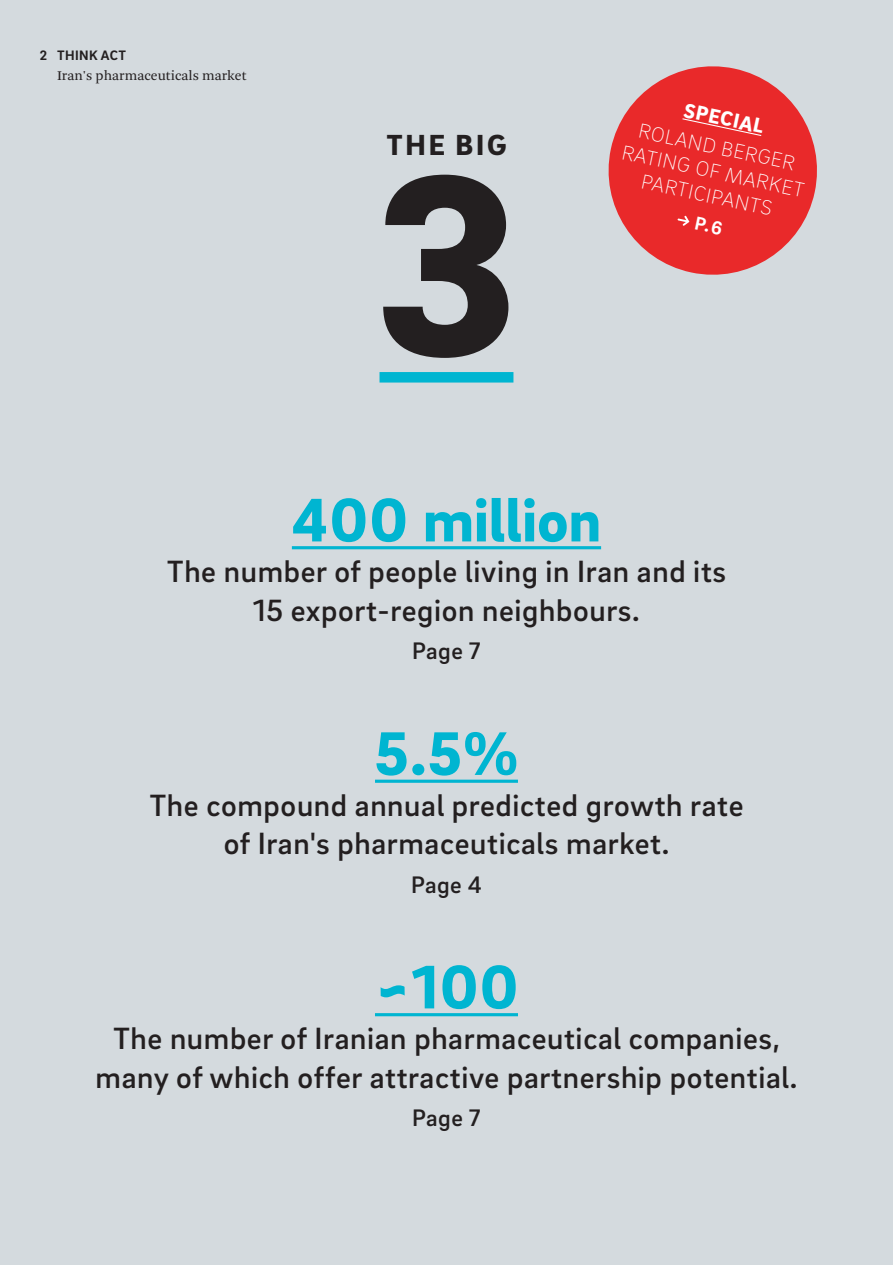
<style>
.page{position:relative;width:893px;height:1265px;background:#d4dade}
.page>*{position:absolute;margin:0;border:0;box-sizing:border-box;transform-origin:0 0}
.t1{font:900 262.5px "Brix Sans";color:#231f20}
.t2{font:900 63px "Brix Sans";color:#00b5d1}
.t3{font:500 31.5px/38.5px "Brix Sans";letter-spacing:.02em;color:#231f20;text-align:center}
.t4{font:900 29.75px "Brix Sans";letter-spacing:.095em;color:#231f20}
.t5{font:500 24.5px "Brix Sans";letter-spacing:.02em;color:#231f20}
.t6{font:200 21px/24.5px "Brix Sans";color:#fff;text-align:center}
.t7{font:900 21px "Brix Sans";color:#fff}
.t8{font:14px "Arnhem Pro Blond";color:#231f20}
.t9{font:700 14px "Brix Sans";letter-spacing:.03em;color:#231f20}
</style>
<div class="page">
<div style="left:379px;top:372px;width:134px;height:11px;background:#00b5d1"></div>
<hr style="left:292px;top:546px;width:309px;height:3px;background:#00b5d1">
<hr style="left:375px;top:780px;width:143px;height:3px;background:#00b5d1">
<hr style="left:375px;top:1013px;width:143px;height:3px;background:#00b5d1">
<svg style="left:608px;top:66px;width:209px;height:209px;fill:#e9292a"></svg>
<svg style="left:681px;top:118px;width:81px;height:19px;background:#ea3435"></svg>
<svg style="left:677px;top:216px;width:12px;height:10px"></svg>
<svg style="left:695px;top:217px;width:28px;height:18px"></svg>
<p class="t9" style="left:40px;top:46px;width:88px">2 THINK ACT</p>
<p class="t8" style="left:57px;top:67px;width:191px">Iran's pharmaceuticals market</p>
<p class="t4" style="left:386px;top:126px;width:122px">THE BIG</p>
<h1 class="t1" style="left:375px;top:93px;width:145px">3</h1>
<p class="t7" style="left:687px;top:96px;width:82px;rotate:12deg">SPECIAL</p>
<p class="t6" style="left:630px;top:115px;width:188px;rotate:12deg">ROLAND BERGER<br>RATING OF MARKET<br>PARTICIPANTS</p>
<h2 class="t2" style="left:292px;top:479px;width:311px">400 million</h2>
<p class="t3" style="left:167px;top:551px;width:561px">The number of people living in Iran and its<br>15 export-region neighbours.</p>
<p class="t5" style="left:412px;top:635px;width:70px">Page 7</p>
<h2 class="t2" style="left:375px;top:712px;width:144px">5.5%</h2>
<p class="t3" style="left:149px;top:785px;width:596px">The compound annual predicted growth rate of Iran's pharmaceuticals market.</p>
<p class="t5" style="left:411px;top:869px;width:72px">Page 4</p>
<h2 class="t2" style="left:375px;top:946px;width:145px">~100</h2>
<p class="t3" style="left:96px;top:1018px;width:703px">The number of Iranian pharmaceutical companies, many of which offer attractive partnership potential.</p>
<p class="t5" style="left:412px;top:1102px;width:70px">Page 7</p>
</div>
